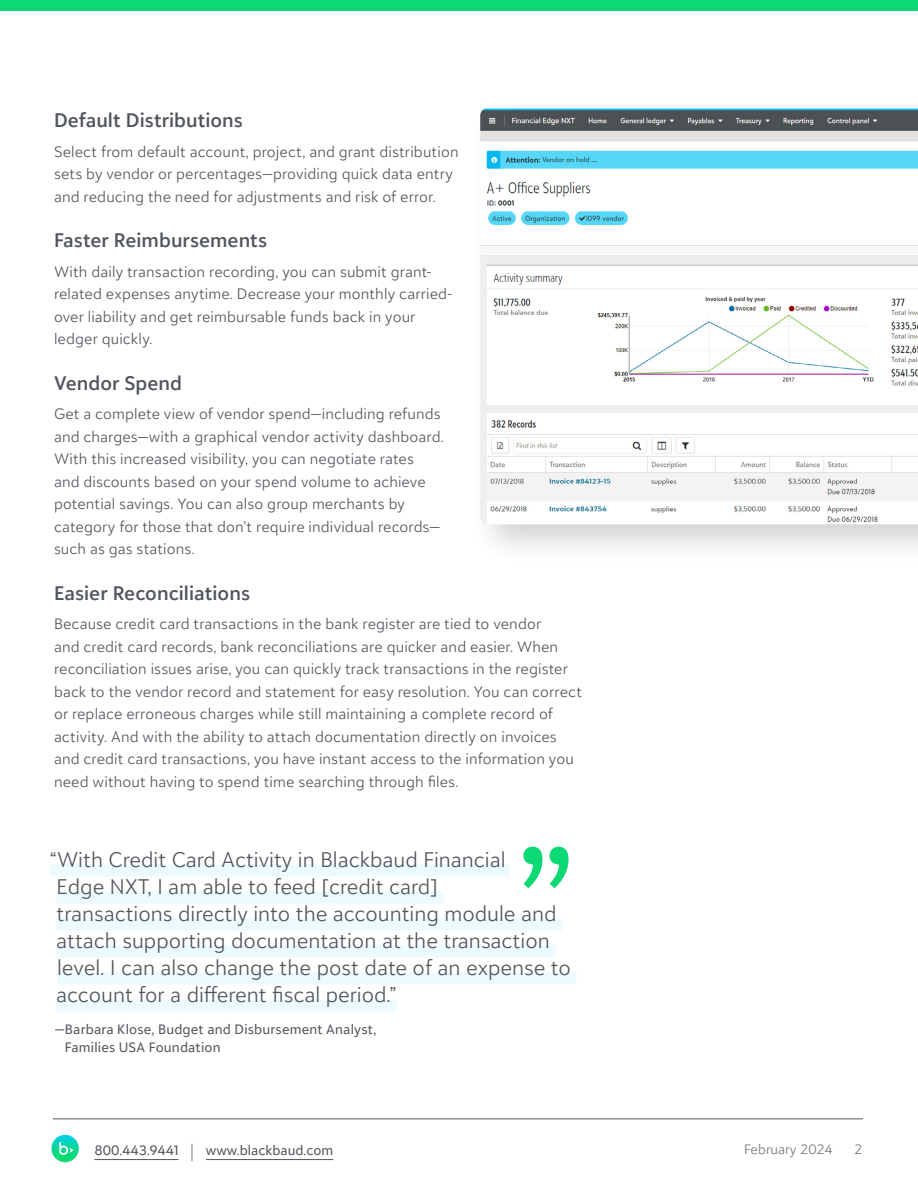
<style>
.page{position:relative;width:918px;height:1188px;background:#fff}
.page>*{position:absolute;margin:0;border:0;box-sizing:border-box;transform-origin:0 0}
.t1{font:300 21px/27px "BLKB Sans";color:#51555c}
.t2{font:600 19.5px "BLKB Sans";color:#51555c}
.t3{font:300 15px/22.5px "BLKB Sans";letter-spacing:.01em;color:#51555c}
.t4{font:13.5px/18px "BLKB Sans";letter-spacing:.015em;color:#51555c}
.t5{font:300 13.5px "BLKB Sans";color:#74777d}
.s1{font-weight:300;font-size:20.25px;color:#74777d}
</style>
<div class="page">
<div style="left:0;top:0;width:918px;height:11px;background:#0cd973"></div>
<hr style="left:53px;top:1119px;width:810px;height:1px;background:#51555c">
<hr style="left:94px;top:1159px;width:85px;height:1px;background:#51555c">
<hr style="left:206px;top:1159px;width:127px;height:1px;background:#51555c">
<svg style="left:51px;top:1135px;width:28px;height:27px"></svg>
<svg style="left:59px;top:1142px;width:15px;height:13px"></svg>
<div style="left:50px;top:864px;width:460px;height:12px;background:#ebfbff"></div>
<div style="left:57px;top:891px;width:387px;height:12px;background:#ebfbff"></div>
<div style="left:57px;top:918px;width:505px;height:12px;background:#ebfbff"></div>
<div style="left:56px;top:945px;width:499px;height:12px;background:#ebfbff"></div>
<div style="left:57px;top:972px;width:519px;height:12px;background:#ebfbff"></div>
<div style="left:56px;top:999px;width:341px;height:12px;background:#ebfbff"></div>
<svg style="left:523px;top:847px;width:45px;height:41px"></svg>
<div style="left:470px;top:96px;width:448px;height:469px;background:#000;opacity:.18"></div>
<img style="left:480px;top:109px;width:438px;height:415px">
<h2 class="t2" style="left:54px;top:108px;width:190px">Default Distributions</h2>
<p class="t3" style="left:54px;top:140px;width:406px">Select from default account, project, and grant distribution sets by vendor or percentages—providing quick data entry and reducing the need for adjustments and risk of error.</p>
<h2 class="t2" style="left:54px;top:228px;width:215px">Faster Reimbursements</h2>
<p class="t3" style="left:54px;top:260px;width:399px">With daily transaction recording, you can submit grant&shy;related expenses anytime. Decrease your monthly carried&shy;over liability and get reimbursable funds back in your ledger quickly.</p>
<h2 class="t2" style="left:54px;top:371px;width:130px">Vendor Spend</h2>
<p class="t3" style="left:54px;top:402px;width:391px">Get a complete view of vendor spend—including refunds and charges—with a graphical vendor activity dashboard.<br>With this increased visibility, you can negotiate rates<br>and discounts based on your spend volume to achieve potential savings. You can also group merchants by category for those that don’t require individual records— such as gas stations.</p>
<h2 class="t2" style="left:54px;top:581px;width:197px">Easier Reconciliations</h2>
<p class="t3" style="left:54px;top:612px;width:530px">Because credit card transactions in the bank register are tied to vendor<br>and credit card records, bank reconciliations are quicker and easier. When reconciliation issues arise, you can quickly track transactions in the register back to the vendor record and statement for easy resolution. You can correct or replace erroneous charges while still maintaining a complete record of activity. And with the ability to attach documentation directly on invoices and credit card transactions, you have instant access to the information you need without having to spend time searching through files.</p>
<p class="t1" style="left:56px;top:846px;width:516px;text-indent:-6px">“With Credit Card Activity in Blackbaud Financial<br>Edge NXT, I am able to feed [credit card]<br>transactions directly into the accounting module and attach supporting documentation at the transaction level. I can also change the post date of an expense to account for a different fiscal period.”</p>
<p class="t4" style="left:65px;top:1020px;width:313px;text-indent:-10px">—Barbara Klose, Budget and Disbursement Analyst,<br>Families USA Foundation</p>
<p class="t4" style="left:94px;top:1141px;width:86px">800.443.9441</p>
<p class="t5" style="left:744px;top:1141px;width:90px">February 2024</p>
<p class="t5" style="left:854px;top:1141px;width:10px">2</p>
<p class="t4" style="left:189px;top:1141px;width:145px"><span class="s1">|</span> www.blackbaud.com</p>
</div>
